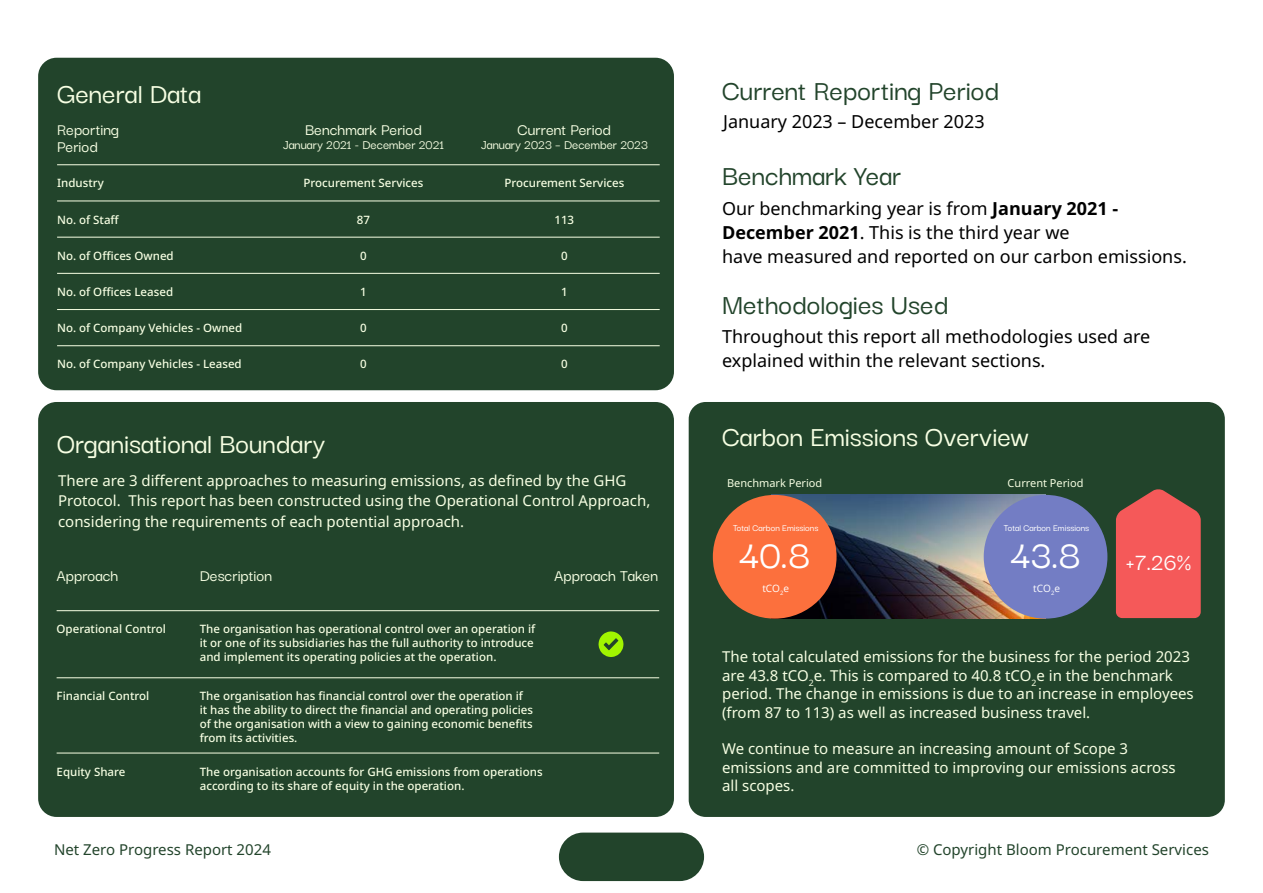
<style>
.page{position:relative;width:1263px;height:893px;background:#fff}
.page>*{position:absolute;margin:0;border:0;box-sizing:border-box;transform-origin:0 0}
.t1{font:500 41.7px "Darker Grotesque";color:#fff}
.t2{font:500 30px "Darker Grotesque";color:#f7ffe3}
.t3{font:500 30px "Darker Grotesque";color:#22442b}
.t4{font:500 25.2px "Darker Grotesque";color:#fff}
.t5{font:18px/24px "Noto Sans";color:#000}
.t6{font:500 17.25px/17.2px "Darker Grotesque";color:#f7ffe3}
.t7{font:15px/18.5px "Noto Sans";color:#f7ffe3}
.t8{font:15px "Noto Sans";color:#22442b}
.t9{font:500 13.8px "Darker Grotesque";color:#f7ffe3}
.t10{font:500 11.55px/13.8px "Noto Sans";color:#f7ffe3}
.t11{font:10.95px "Noto Sans";color:#f7ffe3}
.t12{font:500 10.05px "Darker Grotesque";color:#fff}
.t13{font:10.05px "Open Sans";color:#fff}
.s1{font-weight:700}
</style>
<div class="page">
<div style="left:38px;top:402px;width:636px;height:415px;background:#22442b;border-radius:18px"></div>
<div style="left:38px;top:58px;width:636px;height:332px;background:#22442b;border-radius:18px"></div>
<hr style="left:57px;top:164px;width:603px;height:1px;background:#f7ffe3">
<hr style="left:57px;top:201px;width:603px;height:1px;background:#f7ffe3">
<hr style="left:57px;top:237px;width:603px;height:1px;background:#f7ffe3">
<hr style="left:57px;top:273px;width:603px;height:1px;background:#f7ffe3">
<hr style="left:57px;top:309px;width:603px;height:1px;background:#f7ffe3">
<hr style="left:57px;top:345px;width:603px;height:1px;background:#f7ffe3">
<hr style="left:57px;top:610px;width:602px;height:1px;background:#f7ffe3">
<hr style="left:57px;top:677px;width:602px;height:1px;background:#f7ffe3">
<hr style="left:57px;top:753px;width:602px;height:1px;background:#f7ffe3">
<svg style="left:598px;top:631px;width:25px;height:26px"></svg>
<div style="left:689px;top:402px;width:536px;height:415px;background:#22442b;border-radius:17px"></div>
<svg style="left:1116px;top:489px;width:85px;height:129px;background:#e05654"></svg>
<img style="left:782px;top:495px;width:256px;height:124px">
<div style="left:984px;top:495px;width:123px;height:124px;background:#737dc4;border-radius:50%"></div>
<div style="left:713px;top:495px;width:123px;height:124px;background:#fc703d;border-radius:50%"></div>
<div style="left:559px;top:833px;width:145px;height:48px;background:#22442b;border-radius:24px"></div>
<h2 class="t2" style="left:57px;top:76px;width:146px">General Data</h2>
<h2 class="t3" style="left:722px;top:73px;width:278px">Current Reporting Period</h2>
<h3 class="t6" style="left:57px;top:121px;width:63px">Reporting<br>Period</h3>
<p class="t10" style="left:57px;top:177px;width:48px">Industry</p>
<p class="t10" style="left:57px;top:213px;width:64px">No. of Staff</p>
<p class="t10" style="left:57px;top:249px;width:118px">No. of Offices Owned</p>
<p class="t10" style="left:57px;top:285px;width:118px">No. of Offices Leased</p>
<p class="t10" style="left:57px;top:321px;width:187px">No. of Company Vehicles - Owned</p>
<p class="t10" style="left:57px;top:357px;width:186px">No. of Company Vehicles - Leased</p>
<h3 class="t6" style="left:305px;top:121px;width:118px">Benchmark Period</h3>
<p class="t9" style="left:283px;top:136px;width:163px">January 2021 - December 2021</p>
<p class="t10" style="left:303px;top:177px;width:121px">Procurement Services</p>
<p class="t10" style="left:357px;top:213px;width:15px">87</p>
<p class="t10" style="left:360px;top:249px;width:8px">0</p>
<p class="t10" style="left:360px;top:285px;width:8px">1</p>
<p class="t10" style="left:360px;top:321px;width:8px">0</p>
<p class="t10" style="left:360px;top:357px;width:8px">0</p>
<h2 class="t2" style="left:57px;top:426px;width:270px">Organisational Boundary</h2>
<h3 class="t6" style="left:518px;top:121px;width:95px">Current Period</h3>
<p class="t9" style="left:481px;top:136px;width:169px">January 2023 – December 2023</p>
<p class="t10" style="left:504px;top:177px;width:121px">Procurement Services</p>
<p class="t10" style="left:554px;top:213px;width:21px">113</p>
<p class="t10" style="left:561px;top:249px;width:8px">0</p>
<p class="t10" style="left:561px;top:285px;width:8px">1</p>
<p class="t10" style="left:561px;top:321px;width:8px">0</p>
<p class="t10" style="left:561px;top:357px;width:8px">0</p>
<p class="t7" style="left:58px;top:470px;width:594px;line-height:20.7px">There are 3 different approaches to measuring emissions, as defined by the GHG<br>Protocol. This report has been constructed using the Operational Control Approach, considering the requirements of each potential approach.</p>
<h3 class="t6" style="left:57px;top:566px;width:63px">Approach</h3>
<p class="t10" style="left:57px;top:622px;width:111px">Operational Control</p>
<p class="t10" style="left:57px;top:689px;width:94px">Financial Control</p>
<p class="t10" style="left:57px;top:765px;width:70px">Equity Share</p>
<h3 class="t6" style="left:200px;top:566px;width:74px">Description</h3>
<h3 class="t6" style="left:554px;top:566px;width:105px">Approach Taken</h3>
<p class="t10" style="left:200px;top:622px;width:337px">The organisation has operational control over an operation if it or one of its subsidiaries has the full authority to introduce and implement its operating policies at the operation.</p>
<p class="t10" style="left:200px;top:689px;width:335px">The organisation has financial control over the operation if it has the ability to direct the financial and operating policies of the organisation with a view to gaining economic benefits from its activities.</p>
<p class="t10" style="left:200px;top:765px;width:344px">The organisation accounts for GHG emissions from operations according to its share of equity in the operation.</p>
<h3 class="t5" style="left:723px;top:110px;width:263px">January 2023 – December 2023</h3>
<h2 class="t3" style="left:722px;top:159px;width:181px">Benchmark Year</h2>
<h3 class="t5" style="left:722px;top:196px;width:466px">Our benchmarking year is from <span class="s1">January 2021 -<br>December 2021</span>. This is the third year we<br>have measured and reported on our carbon emissions.</h3>
<h2 class="t3" style="left:722px;top:287px;width:228px">Methodologies Used</h2>
<h3 class="t5" style="left:722px;top:325px;width:430px">Throughout this report all methodologies used are explained within the relevant sections.</h3>
<h2 class="t2" style="left:722px;top:419px;width:308px">Carbon Emissions Overview</h2>
<p class="t11" style="left:727px;top:477px;width:97px">Benchmark Period</p>
<p class="t11" style="left:1008px;top:477px;width:77px">Current Period</p>
<p class="t12" style="left:733px;top:522px;width:87px">Total Carbon Emissions</p>
<p class="t12" style="left:1004px;top:522px;width:87px">Total Carbon Emissions</p>
<h1 class="t1" style="left:739px;top:531px;width:73px">40.8</h1>
<h1 class="t1" style="left:1010px;top:531px;width:72px">43.8</h1>
<h3 class="t4" style="left:1125px;top:547px;width:67px">+7.26%</h3>
<p class="t13" style="left:762px;top:581px;width:28px">tCO<sub>2</sub>e</p>
<p class="t13" style="left:1033px;top:581px;width:28px">tCO<sub>2</sub>e</p>
<p class="t7" style="left:722px;top:648px;width:473px">The total calculated emissions for the business for the period 2023 are 43.8 tCO<sub>2</sub>e. This is compared to 40.8 tCO<sub>2</sub>e in the benchmark period. The change in emissions is due to an increase in employees (from 87 to 113) as well as increased business travel.</p>
<p class="t7" style="left:722px;top:740px;width:455px">We continue to measure an increasing amount of Scope 3 emissions and are committed to improving our emissions across all scopes.</p>
<p class="t8" style="left:54px;top:841px;width:218px">Net Zero Progress Report 2024</p>
<p class="t8" style="left:917px;top:841px;width:294px">© Copyright Bloom Procurement Services</p>
</div>
